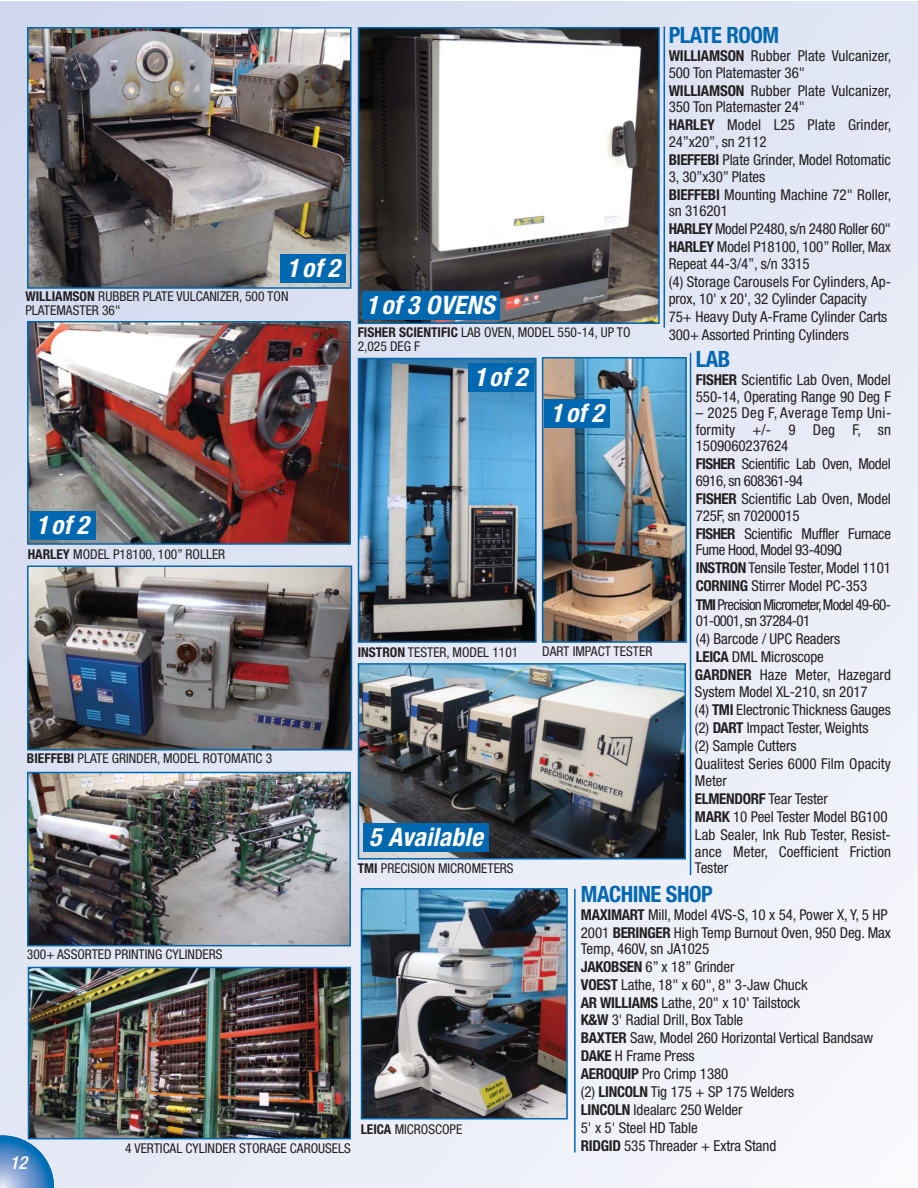
<style>
.page{position:relative;width:918px;height:1188px;background:#fff}
.page>*{position:absolute;margin:0;border:0;box-sizing:border-box;transform-origin:0 0}
.t1{font:italic 700 condensed 25.5px "Helvetica Neue";color:#fff}
.t2{font:700 condensed 22.5px "Helvetica Neue";letter-spacing:-.02em;color:#0067b1}
.t3{font:italic 500 condensed 18px "Helvetica Neue";color:#fff}
.t4{font:condensed 15px/18.1px "Helvetica Neue";letter-spacing:-.005em;color:#231f20}
.t5{font:condensed 13.5px/13.5px "Helvetica Neue";color:#231f20}
.s1{font-weight:700}
</style>
<div class="page">
<div style="left:0;top:2px;width:918px;height:1186px;background:linear-gradient(to right,#d9dff1,#eff1f9)"></div>
<img style="left:30px;top:30px;width:318px;height:256px">
<div style="left:27px;top:27px;width:324px;height:262px;border:2px solid #0067b1"></div>
<img style="left:30px;top:569px;width:319px;height:179px">
<div style="left:27px;top:566px;width:325px;height:185px;border:2px solid #0067b1"></div>
<img style="left:30px;top:324px;width:318px;height:218px">
<div style="left:27px;top:321px;width:324px;height:224px;border:2px solid #0067b1"></div>
<img style="left:30px;top:775px;width:318px;height:168px">
<div style="left:27px;top:772px;width:324px;height:174px;border:2px solid #0067b1"></div>
<img style="left:361px;top:361px;width:173px;height:279px">
<div style="left:358px;top:358px;width:179px;height:285px;border:2px solid #0067b1"></div>
<img style="left:31px;top:970px;width:317px;height:166px">
<div style="left:28px;top:967px;width:323px;height:172px;border:2px solid #0067b1"></div>
<svg style="left:0;top:1135px;width:54px;height:53px;background:#689bcc"></svg>
<div style="left:281px;top:254px;width:65px;height:29px;background:#0067b1"></div>
<div style="left:30px;top:512px;width:65px;height:28px;background:#0067b1"></div>
<div style="left:468px;top:364px;width:65px;height:28px;background:#0067b1"></div>
<img style="left:545px;top:360px;width:139px;height:280px">
<div style="left:542px;top:357px;width:145px;height:286px;border:2px solid #0067b1"></div>
<div style="left:545px;top:399px;width:65px;height:28px;background:#0067b1"></div>
<img style="left:361px;top:666px;width:322px;height:191px">
<div style="left:358px;top:663px;width:328px;height:197px;border:2px solid #0067b1"></div>
<div style="left:363px;top:824px;width:126px;height:28px;background:#0067b1"></div>
<img style="left:361px;top:30px;width:296px;height:291px">
<div style="left:358px;top:27px;width:302px;height:297px;border:2px solid #0067b1"></div>
<div style="left:362px;top:291px;width:138px;height:29px;background:#0067b1"></div>
<img style="left:364px;top:891px;width:201px;height:225px">
<div style="left:361px;top:888px;width:207px;height:231px;border:2px solid #0067b1"></div>
<hr style="left:574px;top:889px;width:2px;height:263px;background:#0067b1">
<hr style="left:690px;top:353px;width:1px;height:522px;background:#0067b1">
<hr style="left:664px;top:26px;width:1px;height:302px;background:#0067b1">
<h2 class="t2" style="left:669px;top:27px;width:112px">PLATE ROOM</h2>
<p class="t4" style="left:669px;top:49px;width:224px;line-height:16.5px"><span class="s1">WILLIAMSON</span> Rubber Plate Vulcanizer,<br>500 Ton Platemaster 36"</p>
<p class="t4" style="left:669px;top:83px;width:224px;line-height:16.5px"><span class="s1">WILLIAMSON</span> Rubber Plate Vulcanizer,<br>350 Ton Platemaster 24"</p>
<p class="t4" style="left:669px;top:118px;width:224px;line-height:16.5px"><span class="s1">HARLEY</span> Model L25 Plate Grinder,<br>24”x20”, sn 2112</p>
<p class="t4" style="left:669px;top:153px;width:224px;line-height:16.5px"><span class="s1">BIEFFEBI</span> Plate Grinder, Model Rotomatic<br>3, 30”x30” Plates</p>
<p class="t4" style="left:669px;top:187px;width:224px;line-height:16.5px"><span class="s1">BIEFFEBI</span> Mounting Machine 72" Roller, sn 316201</p>
<p class="t4" style="left:669px;top:221px;width:224px"><span class="s1">HARLEY</span> Model P2480, s/n 2480 Roller 60"<br><span class="s1">HARLEY</span> Model P18100, 100” Roller, Max</p>
<p class="t4" style="left:669px;top:256px;width:224px">Repeat 44-3/4”, s/n 3315<br>(4) Storage Carousels For Cylinders, Ap-</p>
<p class="t4" style="left:669px;top:290px;width:220px">prox, 10' x 20', 32 Cylinder Capacity<br>75+ Heavy Duty A-Frame Cylinder Carts<br>300+ Assorted Printing Cylinders</p>
<h2 class="t2" style="left:696px;top:351px;width:36px">LAB</h2>
<p class="t4" style="left:696px;top:373px;width:197px;line-height:16.5px"><span class="s1">FISHER</span> Scientific Lab Oven, Model<br>550-14, Operating Range 90 Deg F</p>
<p class="t4" style="left:696px;top:406px;width:197px;line-height:16.5px;text-align:justify">– 2025 Deg F, Average Temp Uni&shy;formity +/- 9 Deg F, sn 1509060237624</p>
<p class="t4" style="left:696px;top:457px;width:197px;line-height:16.5px"><span class="s1">FISHER</span> Scientific Lab Oven, Model<br>6916, sn 608361-94</p>
<p class="t4" style="left:696px;top:492px;width:197px;line-height:16.5px"><span class="s1">FISHER</span> Scientific Lab Oven, Model<br>725F, sn 70200015</p>
<p class="t4" style="left:696px;top:526px;width:197px;line-height:16.5px"><span class="s1">FISHER</span> Scientific Muffler Furnace<br>Fume Hood, Model 93-409Q</p>
<p class="t4" style="left:696px;top:560px;width:197px"><span class="s1">INSTRON</span>Tensile Tester, Model 1101<br><span class="s1">CORNING</span> Stirrer Model PC-353<br><span class="s1">TMI</span>Precision Micrometer, Model 49-60-</p>
<p class="t4" style="left:695px;top:613px;width:198px">01-0001, sn 37284-01<br>(4) Barcode / UPC Readers<br><span class="s1">LEICA</span> DML Microscope<br><span class="s1">GARDNER</span> Haze Meter, Hazegard</p>
<p class="t4" style="left:695px;top:684px;width:198px">System Model XL-210, sn 2017<br>(4) <span class="s1">TMI</span> Electronic Thickness Gauges (2) <span class="s1">DART</span> Impact Tester, Weights<br>(2) Sample Cutters<br>Qualitest Series 6000 Film Opacity</p>
<p class="t4" style="left:695px;top:773px;width:197px">Meter<br><span class="s1">ELMENDORF</span> Tear Tester<br><span class="s1">MARK</span> 10 Peel Tester Model BG100<br>Lab Sealer, Ink Rub Tester, Resist-</p>
<p class="t4" style="left:695px;top:844px;width:198px;line-height:16.5px">ance Meter, Coefficient Friction<br>Tester</p>
<h2 class="t2" style="left:581px;top:886px;width:133px">MACHINE SHOP</h2>
<p class="t4" style="left:581px;top:907px;width:312px"><span class="s1">MAXIMART</span> Mill, Model 4VS-S, 10 x 54, Power X, Y, 5 HP<br>2001 <span class="s1">BERINGER</span> High Temp Burnout Oven, 950 Deg. Max</p>
<p class="t4" style="left:581px;top:941px;width:294px">Temp, 460V, sn JA1025<br><span class="s1">JAKOBSEN</span> 6” x 18” Grinder<br><span class="s1">VOEST</span> Lathe, 18" x 60", 8" 3-Jaw Chuck<br><span class="s1">AR WILLIAMS</span> Lathe, 20" x 10' Tailstock<br><span class="s1">K&amp;W</span> 3' Radial Drill, Box Table<br><span class="s1">BAXTER</span> Saw, Model 260 Horizontal Vertical Bandsaw<br><span class="s1">DAKE</span> H Frame Press<br><span class="s1">AEROQUIP</span> Pro Crimp 1380<br>(2) <span class="s1">LINCOLN</span> Tig 175 + SP 175 Welders<br><span class="s1">LINCOLN</span> Idealarc 250 Welder<br>5' x 5' Steel HD Table<br><span class="s1">RIDGID</span> 535 Threader + Extra Stand</p>
<h1 class="t1" style="left:287px;top:259px;width:59px">1of 2</h1>
<p class="t5" style="left:26px;top:291px;width:265px"><span class="s1">WILLIAMSON</span> RUBBER PLATE VULCANIZER, 500 TON<br>PLATEMASTER 36"</p>
<h1 class="t1" style="left:366px;top:296px;width:135px">1of 3 OVENS</h1>
<p class="t5" style="left:358px;top:327px;width:274px"><span class="s1">FISHER SCIENTIFIC</span> LAB OVEN, MODEL 550-14, UP TO<br>2,025 DEG F</p>
<h1 class="t1" style="left:474px;top:368px;width:59px">1of 2</h1>
<h1 class="t1" style="left:551px;top:403px;width:59px">1of 2</h1>
<h1 class="t1" style="left:36px;top:516px;width:59px">1of 2</h1>
<p class="t5" style="left:28px;top:548px;width:199px"><span class="s1">HARLEY</span> MODEL P18100, 100” ROLLER</p>
<p class="t5" style="left:542px;top:645px;width:112px">DART IMPACT TESTER</p>
<p class="t5" style="left:358px;top:646px;width:162px"><span class="s1">INSTRON</span> TESTER, MODEL 1101</p>
<p class="t5" style="left:27px;top:753px;width:247px"><span class="s1">BIEFFEBI</span> PLATE GRINDER, MODEL ROTOMATIC 3</p>
<h1 class="t1" style="left:369px;top:828px;width:120px">5 Available</h1>
<p class="t5" style="left:358px;top:862px;width:157px"><span class="s1">TMI</span> PRECISION MICROMETERS</p>
<p class="t5" style="left:27px;top:949px;width:197px">300+ ASSORTED PRINTING CYLINDERS</p>
<p class="t5" style="left:361px;top:1123px;width:103px"><span class="s1">LEICA</span> MICROSCOPE</p>
<p class="t5" style="left:125px;top:1142px;width:227px">4 VERTICAL CYLINDER STORAGE CAROUSELS</p>
<p class="t3" style="left:10px;top:1156px;width:22px">12</p>
</div>
